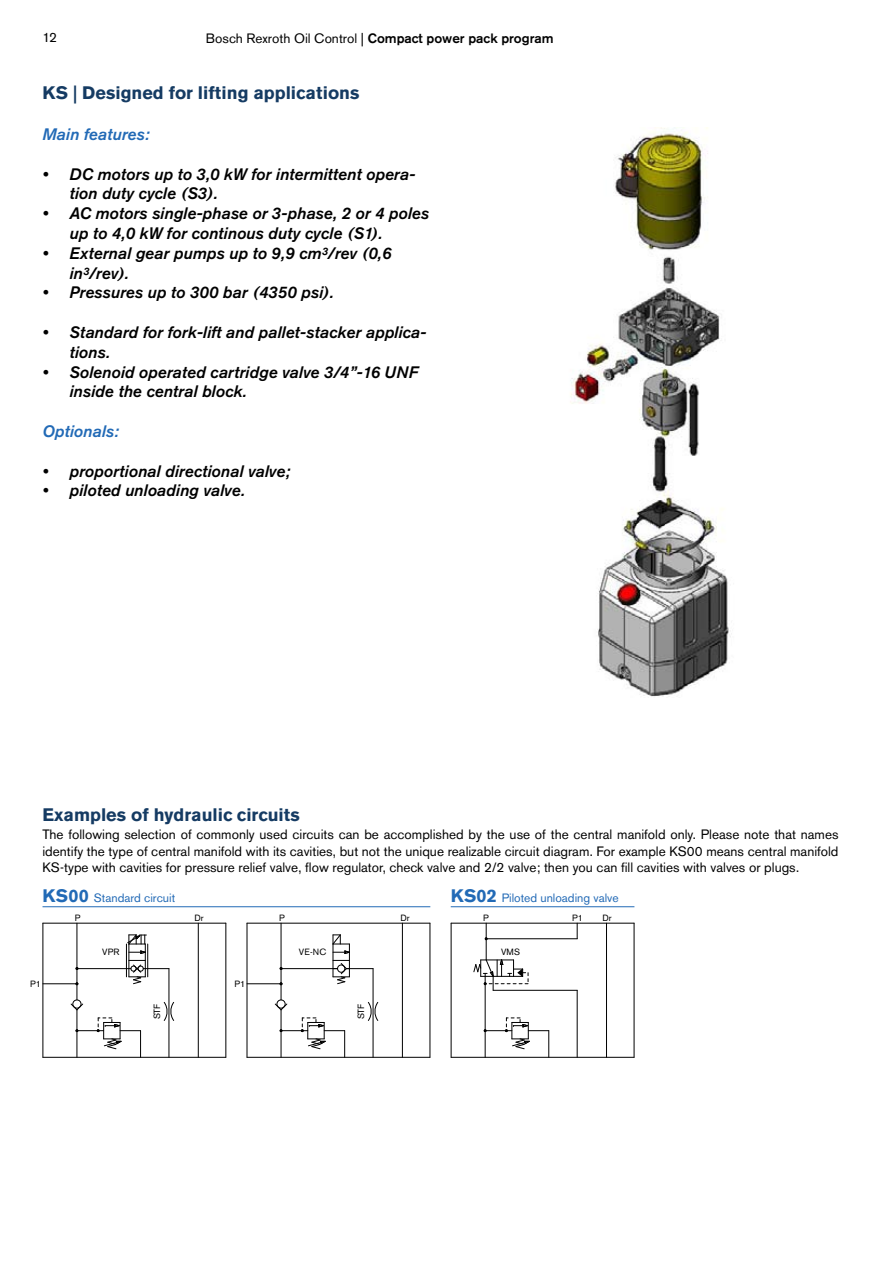
<style>
.page{position:relative;width:893px;height:1263px;background:#fff}
.page>*{position:absolute;margin:0;border:0;box-sizing:border-box;transform-origin:0 0}
.t1{font:700 18px "Akzidenz Grotesk BQ";color:#153b63}
.t2{font:italic 500 16.5px/19.8px "Akzidenz Grotesk BQ";color:#000}
.t3{font:italic 500 16.5px "Akzidenz Grotesk BQ";color:#226ab6}
.t4{font:13.5px/16.2px "Akzidenz Grotesk BQ";color:#000;text-align:justify}
.t5{font:12px "Akzidenz Grotesk BQ";color:#226ab6}
.t6{font:9px "Akzidenz Grotesk BQ";color:#000}
.s1{font-weight:500}
.s2{font-weight:700;font-size:18px}
</style>
<div class="page">
<img style="left:570px;top:128px;width:162px;height:569px">
<div style="left:72px;top:999px;width:9px;height:9px;border:1px solid #000;border-radius:50%"></div>
<hr style="left:77px;top:923px;width:1px;height:77px;background:#000">
<hr style="left:77px;top:1010px;width:1px;height:47px;background:#000">
<hr style="left:169px;top:969px;width:1px;height:88px;background:#000">
<hr style="left:77px;top:968px;width:52px;height:1px;background:#000">
<hr style="left:145px;top:944px;width:1px;height:33px;background:#000">
<hr style="left:129px;top:944px;width:1px;height:33px;background:#000">
<svg style="left:76px;top:1017px;width:65px;height:40px"></svg>
<svg style="left:70px;top:1003px;width:14px;height:8px"></svg>
<hr style="left:43px;top:923px;width:183px;height:1px;background:#000">
<hr style="left:43px;top:923px;width:1px;height:134px;background:#000">
<hr style="left:43px;top:1057px;width:183px;height:1px;background:#000">
<hr style="left:225px;top:923px;width:1px;height:134px;background:#000">
<hr style="left:198px;top:923px;width:1px;height:134px;background:#000">
<svg style="left:163px;top:1001px;width:12px;height:20px"></svg>
<hr style="left:43px;top:983px;width:34px;height:1px;background:#000">
<hr style="left:126px;top:944px;width:1px;height:33px;background:#000">
<hr style="left:147px;top:944px;width:1px;height:33px;background:#000">
<svg style="left:127px;top:934px;width:19px;height:20px"></svg>
<svg style="left:129px;top:960px;width:40px;height:24px"></svg>
<hr style="left:43px;top:906px;width:387px;height:1px;background:#226ab6">
<hr style="left:485px;top:976px;width:1px;height:81px;background:#000">
<hr style="left:577px;top:990px;width:1px;height:67px;background:#000">
<svg style="left:484px;top:1017px;width:65px;height:40px"></svg>
<hr style="left:451px;top:923px;width:183px;height:1px;background:#000">
<hr style="left:451px;top:923px;width:1px;height:134px;background:#000">
<hr style="left:451px;top:1057px;width:183px;height:1px;background:#000">
<hr style="left:634px;top:923px;width:1px;height:134px;background:#000">
<hr style="left:606px;top:923px;width:1px;height:134px;background:#000">
<svg style="left:473px;top:959px;width:56px;height:31px"></svg>
<hr style="left:493px;top:990px;width:84px;height:1px;background:#000">
<hr style="left:486px;top:923px;width:1px;height:37px;background:#000">
<hr style="left:486px;top:938px;width:91px;height:1px;background:#000">
<svg style="left:577px;top:923px;width:1px;height:16px"></svg>
<hr style="left:451px;top:906px;width:183px;height:1px;background:#226ab6">
<div style="left:277px;top:999px;width:9px;height:9px;border:1px solid #000;border-radius:50%"></div>
<hr style="left:281px;top:923px;width:1px;height:77px;background:#000">
<hr style="left:281px;top:1010px;width:1px;height:47px;background:#000">
<hr style="left:373px;top:969px;width:1px;height:88px;background:#000">
<hr style="left:281px;top:968px;width:57px;height:1px;background:#000">
<hr style="left:349px;top:944px;width:1px;height:33px;background:#000">
<hr style="left:333px;top:944px;width:1px;height:33px;background:#000">
<svg style="left:332px;top:934px;width:18px;height:20px"></svg>
<svg style="left:280px;top:1017px;width:65px;height:40px"></svg>
<svg style="left:274px;top:1003px;width:14px;height:8px"></svg>
<hr style="left:247px;top:923px;width:183px;height:1px;background:#000">
<hr style="left:247px;top:923px;width:1px;height:134px;background:#000">
<hr style="left:247px;top:1057px;width:183px;height:1px;background:#000">
<hr style="left:430px;top:923px;width:1px;height:134px;background:#000">
<hr style="left:402px;top:923px;width:1px;height:134px;background:#000">
<svg style="left:367px;top:1001px;width:12px;height:20px"></svg>
<hr style="left:247px;top:983px;width:34px;height:1px;background:#000">
<svg style="left:333px;top:960px;width:40px;height:24px"></svg>
<p class="t4" style="left:43px;top:29px;width:14px">12</p>
<p class="t4" style="left:206px;top:30px;width:349px">Bosch Rexroth Oil Control | <span class="s1">Compact power pack program</span></p>
<h1 class="t1" style="left:43px;top:82px;width:318px">KS | Designed for lifting applications</h1>
<p class="t3" style="left:43px;top:125px;width:109px">Main features:</p>
<p class="t2" style="left:70px;top:164px;width:361px">DC motors up to 3,0 kW for intermittent opera&shy;tion duty cycle (S3).<br>AC motors single-phase or 3-phase, 2 or 4 poles up to 4,0 kW for continous duty cycle (S1).<br>External gear pumps up to 9,9 cm³/rev (0,6 in³/rev).<br>Pressures up to 300 bar (4350 psi).</p>
<p class="t2" style="left:70px;top:322px;width:358px">Standard for fork-lift and pallet-stacker applica&shy;tions.<br>Solenoid operated cartridge valve 3/4”-16 UNF inside the central block.</p>
<p class="t3" style="left:43px;top:422px;width:78px">Optionals:</p>
<p class="t2" style="left:70px;top:461px;width:222px">proportional directional valve; piloted unloading valve.</p>
<p class="t2" style="left:43px;top:164px;width:7px">•</p>
<p class="t2" style="left:43px;top:204px;width:7px">•</p>
<p class="t2" style="left:43px;top:243px;width:7px">•</p>
<p class="t2" style="left:43px;top:283px;width:7px">•</p>
<p class="t2" style="left:43px;top:322px;width:7px">•</p>
<p class="t2" style="left:43px;top:362px;width:7px">•</p>
<p class="t2" style="left:43px;top:461px;width:7px">• •</p>
<h1 class="t1" style="left:43px;top:805px;width:259px">Examples of hydraulic circuits</h1>
<p class="t4" style="left:43px;top:826px;width:797px">The following selection of commonly used circuits can be accomplished by the use of the central manifold only. Please note that names identify the type of central manifold with its cavities, but not the unique realizable circuit diagram. For example KS00 means central manifold KS-type with cavities for pressure relief valve, flow regulator, check valve and 2/2 valve; then you can fill cavities with valves or plugs.</p>
<p class="t6" style="left:279px;top:912px;width:7px">P</p>
<p class="t6" style="left:401px;top:912px;width:11px">Dr</p>
<p class="t5" style="left:43px;top:891px;width:134px"><span class="s2">KS00</span> Standard circuit</p>
<p class="t6" style="left:75px;top:912px;width:7px">P</p>
<p class="t6" style="left:194px;top:912px;width:11px">Dr</p>
<p class="t5" style="left:451px;top:891px;width:169px"><span class="s2">KS02</span> Piloted unloading valve</p>
<p class="t6" style="left:483px;top:912px;width:7px">P</p>
<p class="t6" style="left:572px;top:912px;width:12px">P1</p>
<p class="t6" style="left:603px;top:912px;width:11px">Dr</p>
<p class="t6" style="left:501px;top:946px;width:20px">VMS</p>
<p class="t6" style="left:299px;top:947px;width:29px">VE-NC</p>
<p class="t6" style="left:102px;top:947px;width:19px">VPR</p>
<p class="t6" style="left:30px;top:978px;width:12px">P1</p>
<p class="t6" style="left:152px;top:1019px;width:17px;rotate:-90deg">STF</p>
<p class="t6" style="left:234px;top:978px;width:12px">P1</p>
<p class="t6" style="left:356px;top:1019px;width:17px;rotate:-90deg">STF</p>
</div>
